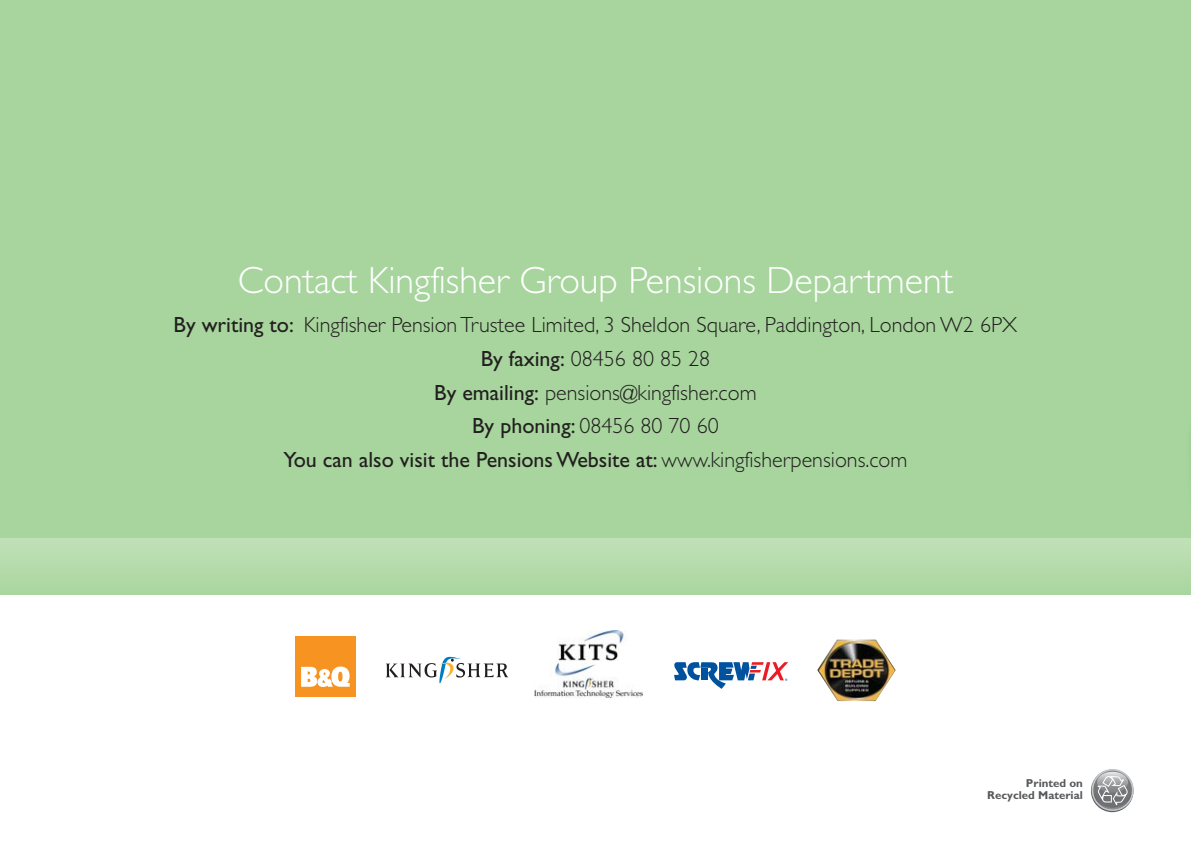
<style>
.page{position:relative;width:1191px;height:842px;background:#fff}
.page>*{position:absolute;margin:0;border:0;box-sizing:border-box;transform-origin:0 0}
.t1{font:300 38px "Gill Sans";color:#fff}
.t2{font:300 22px/33.6px "Gill Sans";color:#231f20;text-align:center}
.t3{font:700 11.6px/12.2px "Gill Sans";color:#58595b;text-align:right}
.s1{font-weight:400}
</style>
<div class="page">
<div style="left:0;top:0;width:1191px;height:539px;background:#a7d59d"></div>
<div style="left:0;top:539px;width:1191px;height:56px;background:#b5dbab"></div>
<img style="left:1182px;top:538px;width:9px;height:57px">
<svg style="left:1091px;top:769px;width:42px;height:43px"></svg>
<svg style="left:1091px;top:769px;width:42px;height:42px"></svg>
<svg style="left:1093px;top:771px;width:38px;height:38px"></svg>
<div style="left:1097px;top:772px;width:31px;height:21px;background:#d5d7d8;border-radius:50%"></div>
<svg style="left:1093px;top:776px;width:38px;height:33px"></svg>
<img style="left:534px;top:630px;width:108px;height:67px">
<div style="left:295px;top:636px;width:60px;height:61px;background:#f79320"></div>
<svg style="left:301px;top:666px;width:49px;height:21px"></svg>
<img style="left:817px;top:639px;width:78px;height:62px">
<svg style="left:385px;top:657px;width:123px;height:26px"></svg>
<svg style="left:674px;top:662px;width:114px;height:27px"></svg>
<h1 class="t1" style="left:238px;top:267px;width:717px">Contact Kingfisher Group Pensions Department</h1>
<p class="t2" style="left:174px;top:310px;width:845px"><span class="s1">By writing to:</span> Kingfisher Pension Trustee Limited, 3 Sheldon Square, Paddington, London W2 6PX <span class="s1">By faxing:</span> 08456 80 85 28<br><span class="s1">By emailing:</span> pensions@kingfisher.com<br><span class="s1">By phoning:</span> 08456 80 70 60<br><span class="s1">You can also visit the Pensions Website at:</span> www.kingfisherpensions.com</p>
<p class="t3" style="left:987px;top:778px;width:97px">Printed on<br>Recycled Material</p>
</div>
